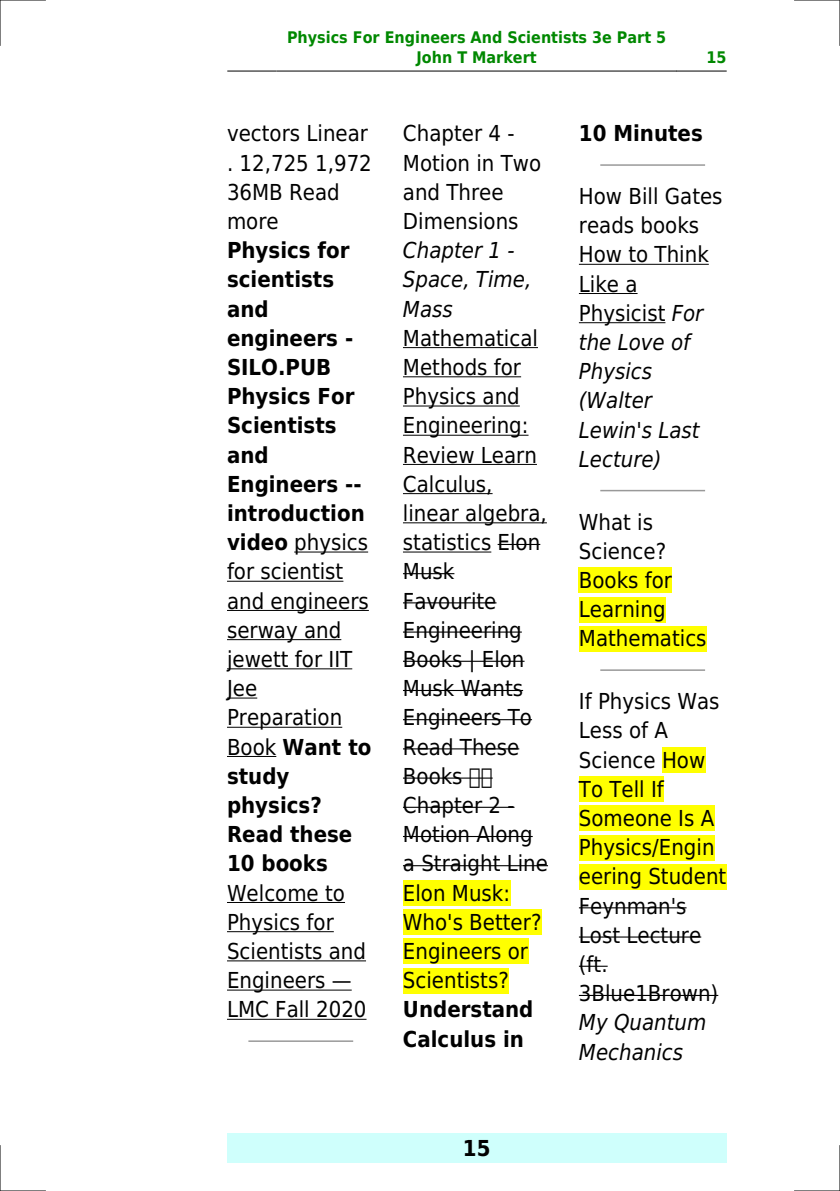
<style>
.page{position:relative;width:840px;height:1191px;background:#fff}
.page>*{position:absolute;margin:0;border:0;box-sizing:border-box;transform-origin:0 0}
.t1{font:22px/29.2px "DejaVu Sans Condensed";color:#000}
.t2{font:700 22px/29.2px "DejaVu Sans Condensed";color:#000}
.t3{font:italic 22px/29.2px "DejaVu Sans Condensed";color:#000}
.t4{font:700 16px/19.2px "DejaVu Sans Condensed";color:#080;text-align:center}
.s1{font-weight:400}
.s2{font-style:italic}
</style>
<div class="page">
<hr style="left:227px;top:71px;width:49px;height:1px;background:#000">
<hr style="left:277px;top:71px;width:398px;height:1px;background:#000">
<hr style="left:676px;top:71px;width:49px;height:1px;background:#000">
<div style="left:227px;top:1133px;width:499px;height:29px;background:#cffffc"></div>
<hr style="left:294px;top:551px;width:74px;height:1px;background:#000">
<hr style="left:227px;top:581px;width:116px;height:1px;background:#000">
<hr style="left:227px;top:610px;width:141px;height:1px;background:#000">
<hr style="left:227px;top:639px;width:114px;height:1px;background:#000">
<hr style="left:227px;top:668px;width:125px;height:1px;background:#000">
<hr style="left:227px;top:697px;width:30px;height:1px;background:#000">
<hr style="left:227px;top:727px;width:115px;height:1px;background:#000">
<hr style="left:227px;top:756px;width:49px;height:1px;background:#000">
<hr style="left:227px;top:902px;width:118px;height:1px;background:#000">
<hr style="left:227px;top:931px;width:106px;height:1px;background:#000">
<hr style="left:227px;top:960px;width:139px;height:1px;background:#000">
<hr style="left:227px;top:989px;width:124px;height:1px;background:#000">
<hr style="left:227px;top:1018px;width:139px;height:1px;background:#000">
<hr style="left:249px;top:1040px;width:103px;height:2px;background:#999">
<hr style="left:403px;top:347px;width:134px;height:1px;background:#000">
<hr style="left:403px;top:376px;width:118px;height:1px;background:#000">
<hr style="left:403px;top:405px;width:116px;height:1px;background:#000">
<hr style="left:403px;top:435px;width:125px;height:1px;background:#000">
<hr style="left:403px;top:464px;width:133px;height:1px;background:#000">
<hr style="left:403px;top:493px;width:89px;height:1px;background:#000">
<hr style="left:403px;top:522px;width:143px;height:1px;background:#000">
<hr style="left:403px;top:551px;width:88px;height:1px;background:#000">
<hr style="left:497px;top:544px;width:43px;height:1px;background:#000">
<hr style="left:403px;top:573px;width:51px;height:1px;background:#000">
<hr style="left:403px;top:602px;width:93px;height:1px;background:#000">
<hr style="left:403px;top:631px;width:118px;height:1px;background:#000">
<hr style="left:403px;top:660px;width:121px;height:2px;background:#000">
<hr style="left:403px;top:690px;width:120px;height:1px;background:#000">
<hr style="left:403px;top:719px;width:128px;height:1px;background:#000">
<hr style="left:403px;top:748px;width:116px;height:1px;background:#000">
<hr style="left:403px;top:777px;width:89px;height:1px;background:#000">
<hr style="left:403px;top:806px;width:111px;height:2px;background:#000">
<hr style="left:403px;top:836px;width:129px;height:1px;background:#000">
<hr style="left:403px;top:865px;width:144px;height:1px;background:#000">
<div style="left:403px;top:880px;width:107px;height:25px;background:#ff0"></div>
<div style="left:403px;top:909px;width:138px;height:26px;background:#ff0"></div>
<div style="left:403px;top:938px;width:125px;height:26px;background:#ff0"></div>
<div style="left:403px;top:967px;width:105px;height:26px;background:#ff0"></div>
<hr style="left:600px;top:164px;width:104px;height:2px;background:#999">
<hr style="left:578px;top:264px;width:130px;height:1px;background:#000">
<hr style="left:578px;top:293px;width:59px;height:1px;background:#000">
<hr style="left:578px;top:322px;width:87px;height:1px;background:#000">
<hr style="left:600px;top:490px;width:104px;height:1px;background:#999">
<div style="left:578px;top:567px;width:93px;height:26px;background:#ff0"></div>
<div style="left:578px;top:597px;width:87px;height:25px;background:#ff0"></div>
<div style="left:578px;top:626px;width:128px;height:25px;background:#ff0"></div>
<hr style="left:600px;top:669px;width:104px;height:2px;background:#999">
<div style="left:661px;top:747px;width:44px;height:25px;background:#ff0"></div>
<div style="left:578px;top:776px;width:85px;height:26px;background:#ff0"></div>
<div style="left:578px;top:805px;width:135px;height:26px;background:#ff0"></div>
<div style="left:578px;top:834px;width:136px;height:26px;background:#ff0"></div>
<div style="left:578px;top:864px;width:148px;height:25px;background:#ff0"></div>
<hr style="left:578px;top:907px;width:108px;height:1px;background:#000">
<hr style="left:578px;top:936px;width:123px;height:1px;background:#000">
<svg style="left:579px;top:965px;width:28px;height:1px"></svg>
<hr style="left:578px;top:995px;width:140px;height:1px;background:#000">
<hr style="left:0;top:0;width:45px;height:1px;background:#000">
<hr style="left:794px;top:0;width:45px;height:1px;background:#000">
<hr style="left:0;top:1190px;width:45px;height:1px;background:#000">
<hr style="left:794px;top:1190px;width:45px;height:1px;background:#000">
<hr style="left:0;top:0;width:1px;height:45px;background:#000">
<hr style="left:0;top:1145px;width:1px;height:46px;background:#000">
<hr style="left:839px;top:0;width:1px;height:45px;background:#000">
<hr style="left:839px;top:1145px;width:1px;height:46px;background:#000">
<svg style="left:469px;top:777px;width:22px;height:2px"></svg>
<p class="t4" style="left:287px;top:28px;width:380px">Physics For Engineers And Scientists 3e Part 5<br>John T Markert</p>
<p class="t4" style="left:706px;top:48px;width:22px">15</p>
<p class="t1" style="left:227px;top:119px;width:146px">vectors Linear . 12,725 1,972<br>36MB Read more</p>
<p class="t2" style="left:227px;top:236px;width:146px">Physics for scientists and engineers -<br>SILO.PUB<br>Physics For<br>Scientists and<br>Engineers -- introduction video <span class="s1">physics for scientist and engineers serway and jewett for IIT<br>Jee<br>Preparation<br>Book</span> Want to study physics?<br>Read these<br>10 books</p>
<p class="t1" style="left:227px;top:878px;width:141px">Welcome to<br>Physics for<br>Scientists and<br>Engineers<br>LMC Fall 2020</p>
<p class="t1" style="left:403px;top:119px;width:140px">Chapter 4 -<br>Motion in Two and Three<br>Dimensions</p>
<p class="t3" style="left:403px;top:236px;width:130px">Chapter 1 -<br>Space, Time,<br>Mass</p>
<p class="t1" style="left:403px;top:323px;width:146px">Mathematical<br>Methods for<br>Physics and<br>Engineering:<br>Review Learn<br>Calculus, linear algebra, statistics Elon<br>Musk<br>Favourite<br>Engineering<br>Books | Elon<br>Musk Wants<br>Engineers To<br>Read These<br>Books<br>Chapter 2 -<br>Motion Along a Straight Line<br>Elon Musk:<br>Who's Better?<br>Engineers or<br>Scientists?</p>
<p class="t2" style="left:403px;top:995px;width:132px">Understand<br>Calculus in</p>
<p class="t2" style="left:462px;top:1133px;width:29px">15</p>
<p class="t2" style="left:578px;top:119px;width:125px">10 Minutes</p>
<p class="t1" style="left:578px;top:182px;width:145px">How Bill Gates reads books<br>How to Think<br>Like a<br>Physicist <span class="s2">For the Love of<br>Physics (Walter<br>Lewin's Last<br>Lecture)</span></p>
<p class="t1" style="left:578px;top:507px;width:129px">What is<br>Science?<br>Books for<br>Learning<br>Mathematics</p>
<p class="t1" style="left:578px;top:687px;width:149px">If Physics Was<br>Less of A<br>Science How<br>To Tell If<br>Someone Is A<br>Physics/Engin eering Student<br>Feynman's<br>Lost Lecture (ft.<br>3Blue1Brown)</p>
<p class="t3" style="left:578px;top:1008px;width:129px">My Quantum<br>Mechanics</p>
</div>
